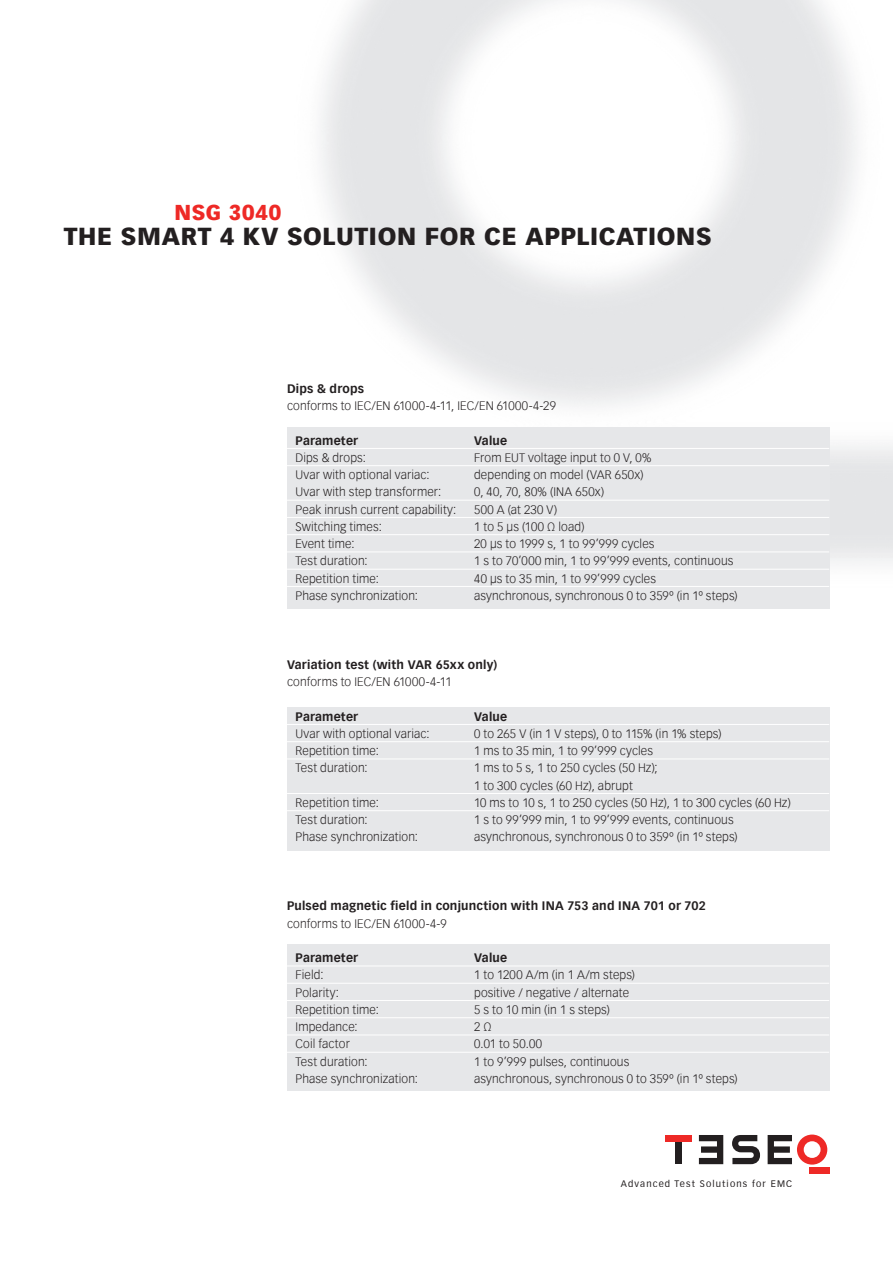
<style>
.page{position:relative;width:893px;height:1263px;background:#fff}
.page>*{position:absolute;margin:0;border:0;box-sizing:border-box;transform-origin:0 0}
.t1{font:900 24px "Vectora Com";letter-spacing:.03em;color:#231f20}
.t2{font:900 21px "Vectora Com";letter-spacing:.035em;color:#ee2926}
.t3{font:300 12px/17.2px "Vectora Com";letter-spacing:.01em;color:#231f20}
.t4{font:700 12px "Vectora Com";letter-spacing:.015em;color:#231f20}
.t5{font:9.15px "Vectora Com";letter-spacing:.125em;color:#231f20}
</style>
<div class="page">
<div style="left:809px;top:1167px;width:20px;height:6px;background:#ee2926"></div>
<svg style="left:768px;top:1134px;width:59px;height:30px"></svg>
<svg style="left:699px;top:1135px;width:24px;height:29px"></svg>
<div style="left:675px;top:1141px;width:7px;height:23px;background:#231f20"></div>
<div style="left:665px;top:1135px;width:27px;height:6px;background:#ee2926"></div>
<svg style="left:732px;top:1135px;width:28px;height:29px"></svg>
<div style="left:287px;top:427px;width:542px;height:181px;background:#e6e7e9"></div>
<hr style="left:287px;top:448px;width:542px;height:1px;background:#fff">
<hr style="left:287px;top:465px;width:542px;height:1px;background:#fff">
<hr style="left:287px;top:500px;width:542px;height:1px;background:#fff">
<hr style="left:287px;top:517px;width:542px;height:1px;background:#fff">
<hr style="left:287px;top:534px;width:542px;height:1px;background:#fff">
<hr style="left:287px;top:551px;width:542px;height:1px;background:#fff">
<hr style="left:287px;top:569px;width:542px;height:1px;background:#fff">
<hr style="left:287px;top:586px;width:542px;height:1px;background:#fff">
<div style="left:287px;top:706px;width:542px;height:144px;background:#e6e7e9"></div>
<hr style="left:287px;top:724px;width:542px;height:1px;background:#fff">
<hr style="left:287px;top:741px;width:542px;height:1px;background:#fff">
<hr style="left:287px;top:758px;width:542px;height:1px;background:#fff">
<hr style="left:287px;top:793px;width:542px;height:1px;background:#fff">
<hr style="left:287px;top:810px;width:542px;height:1px;background:#fff">
<div style="left:287px;top:944px;width:542px;height:147px;background:#e6e7e9"></div>
<hr style="left:287px;top:965px;width:542px;height:1px;background:#fff">
<hr style="left:287px;top:983px;width:542px;height:1px;background:#fff">
<hr style="left:287px;top:1000px;width:542px;height:1px;background:#fff">
<hr style="left:287px;top:1017px;width:542px;height:1px;background:#fff">
<hr style="left:287px;top:1034px;width:542px;height:1px;background:#fff">
<hr style="left:287px;top:1052px;width:542px;height:1px;background:#fff">
<h2 class="t2" style="left:174px;top:200px;width:108px">NSG 3040</h2>
<h1 class="t1" style="left:64px;top:221px;width:649px">THE SMART 4 KV SOLUTION FOR CE APPLICATIONS</h1>
<p class="t4" style="left:287px;top:381px;width:78px">Dips &amp; drops</p>
<p class="t3" style="left:287px;top:397px;width:270px">conforms to IEC/EN 61000-4-11, IEC/EN 61000-4-29</p>
<p class="t4" style="left:296px;top:433px;width:64px">Parameter</p>
<p class="t4" style="left:474px;top:433px;width:34px">Value</p>
<p class="t3" style="left:296px;top:449px;width:72px">Dips &amp; drops:</p>
<p class="t3" style="left:474px;top:449px;width:179px">From EUT voltage input to 0 V, 0%</p>
<p class="t3" style="left:296px;top:466px;width:136px">Uvar with optional variac:</p>
<p class="t3" style="left:474px;top:466px;width:171px">depending on model (VAR 650x)</p>
<p class="t3" style="left:296px;top:483px;width:147px">Uvar with step transformer:</p>
<p class="t3" style="left:474px;top:483px;width:131px">0, 40, 70, 80% (INA 650x)</p>
<p class="t3" style="left:296px;top:501px;width:162px">Peak inrush current capability:</p>
<p class="t3" style="left:474px;top:501px;width:85px">500 A (at 230 V)</p>
<p class="t3" style="left:296px;top:518px;width:88px">Switching times:</p>
<p class="t3" style="left:474px;top:518px;width:112px">1 to 5 μs (100 Ω load)</p>
<p class="t3" style="left:296px;top:535px;width:60px">Event time:</p>
<p class="t3" style="left:474px;top:535px;width:182px">20 µs to 1999 s, 1 to 99’999 cycles</p>
<p class="t3" style="left:296px;top:552px;width:74px">Test duration:</p>
<p class="t3" style="left:474px;top:552px;width:261px">1 s to 70’000 min, 1 to 99’999 events, continuous</p>
<p class="t3" style="left:296px;top:570px;width:85px">Repetition time:</p>
<p class="t3" style="left:474px;top:570px;width:183px">40 µs to 35 min, 1 to 99’999 cycles</p>
<p class="t3" style="left:296px;top:587px;width:124px">Phase synchronization:</p>
<p class="t3" style="left:474px;top:587px;width:265px">asynchronous, synchronous 0 to 359º (in 1º steps)</p>
<p class="t4" style="left:287px;top:657px;width:212px">Variation test (with VAR 65xx only)</p>
<p class="t3" style="left:287px;top:673px;width:166px">conforms to IEC/EN 61000-4-11</p>
<p class="t4" style="left:296px;top:709px;width:64px">Parameter</p>
<p class="t4" style="left:474px;top:709px;width:34px">Value</p>
<p class="t3" style="left:296px;top:725px;width:136px">Uvar with optional variac:</p>
<p class="t3" style="left:474px;top:725px;width:249px">0 to 265 V (in 1 V steps), 0 to 115% (in 1% steps)</p>
<p class="t3" style="left:296px;top:742px;width:85px">Repetition time:</p>
<p class="t3" style="left:474px;top:742px;width:180px">1 ms to 35 min, 1 to 99’999 cycles</p>
<p class="t3" style="left:296px;top:759px;width:74px">Test duration:</p>
<p class="t3" style="left:474px;top:759px;width:185px">1 ms to 5 s, 1 to 250 cycles (50 Hz);<br>1 to 300 cycles (60 Hz), abrupt</p>
<p class="t3" style="left:296px;top:794px;width:85px">Repetition time:</p>
<p class="t3" style="left:474px;top:794px;width:318px">10 ms to 10 s, 1 to 250 cycles (50 Hz), 1 to 300 cycles (60 Hz)</p>
<p class="t3" style="left:296px;top:811px;width:74px">Test duration:</p>
<p class="t3" style="left:474px;top:811px;width:261px">1 s to 99’999 min, 1 to 99’999 events, continuous</p>
<p class="t3" style="left:296px;top:828px;width:124px">Phase synchronization:</p>
<p class="t3" style="left:474px;top:828px;width:265px">asynchronous, synchronous 0 to 359º (in 1º steps)</p>
<p class="t4" style="left:287px;top:899px;width:420px">Pulsed magnetic field in conjunction with INA 753 and INA 701 or 702</p>
<p class="t3" style="left:287px;top:915px;width:161px">conforms to IEC/EN 61000-4-9</p>
<p class="t4" style="left:296px;top:950px;width:64px">Parameter</p>
<p class="t4" style="left:474px;top:950px;width:34px">Value</p>
<p class="t3" style="left:296px;top:966px;width:30px">Field:</p>
<p class="t3" style="left:474px;top:966px;width:162px">1 to 1200 A/m (in 1 A/m steps)</p>
<p class="t3" style="left:296px;top:984px;width:45px">Polarity:</p>
<p class="t3" style="left:474px;top:984px;width:157px">positive / negative / alternate</p>
<p class="t3" style="left:296px;top:1001px;width:85px">Repetition time:</p>
<p class="t3" style="left:474px;top:1001px;width:137px">5 s to 10 min (in 1 s steps)</p>
<p class="t3" style="left:296px;top:1018px;width:64px">Impedance:</p>
<p class="t3" style="left:474px;top:1018px;width:19px">2 Ω</p>
<p class="t3" style="left:296px;top:1035px;width:56px">Coil factor</p>
<p class="t3" style="left:474px;top:1035px;width:69px">0.01 to 50.00</p>
<p class="t3" style="left:296px;top:1053px;width:74px">Test duration:</p>
<p class="t3" style="left:474px;top:1053px;width:157px">1 to 9’999 pulses, continuous</p>
<p class="t3" style="left:296px;top:1070px;width:124px">Phase synchronization:</p>
<p class="t3" style="left:474px;top:1070px;width:265px">asynchronous, synchronous 0 to 359º (in 1º steps)</p>
<p class="t5" style="left:621px;top:1178px;width:173px">Advanced Test Solutions for EMC</p>
</div>
